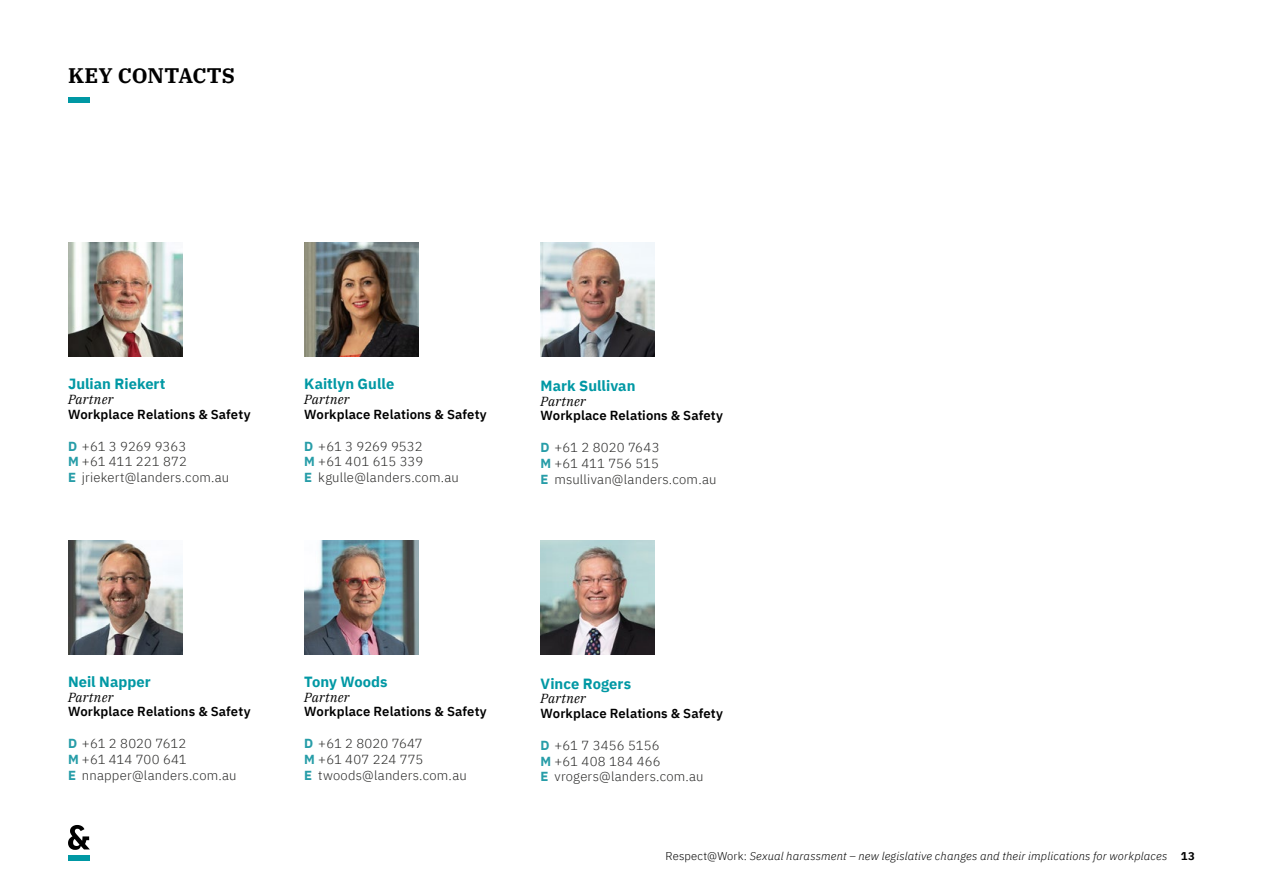
<style>
.page{position:relative;width:1263px;height:893px;background:#fff}
.page>*{position:absolute;margin:0;border:0;box-sizing:border-box;transform-origin:0 0}
.t1{font:700 21px "IBM Plex Serif";letter-spacing:.01em;color:#000}
.t2{font:700 14.7px "IBM Plex Sans";letter-spacing:.005em;color:#0098a4}
.t3{font:300 13.05px/15.8px "IBM Plex Sans";letter-spacing:.015em;color:#282827}
.t4{font:600 13.05px "IBM Plex Sans";letter-spacing:.005em;color:#000}
.t5{font:italic 13.05px "IBM Plex Serif";letter-spacing:.015em;color:#000}
.t6{font:italic 300 11.25px "IBM Plex Sans";letter-spacing:.015em;color:#000}
.s1{font-weight:700;color:#279da8}
.s2{font-style:normal}
.s3{font-weight:700;font-style:normal}
</style>
<div class="page">
<div style="left:68px;top:855px;width:22px;height:5px;background:#0098a4"></div>
<svg style="left:68px;top:825px;width:22px;height:25px"></svg>
<img style="left:68px;top:242px;width:114px;height:114px">
<img style="left:304px;top:242px;width:114px;height:114px">
<img style="left:541px;top:242px;width:114px;height:114px">
<img style="left:68px;top:540px;width:114px;height:114px">
<img style="left:304px;top:540px;width:114px;height:114px">
<img style="left:541px;top:540px;width:114px;height:114px">
<div style="left:68px;top:97px;width:21px;height:6px;background:#0098a4"></div>
<h1 class="t1" style="left:68px;top:59px;width:169px">KEY CONTACTS</h1>
<p class="t2" style="left:68px;top:372px;width:99px">Julian Riekert</p>
<p class="t5" style="left:68px;top:389px;width:47px">Partner</p>
<p class="t4" style="left:68px;top:404px;width:184px">Workplace Relations &amp; Safety</p>
<p class="t3" style="left:68px;top:437px;width:163px"><span class="s1">D</span> +61 3 9269 9363<br><span class="s1">M</span> +61 411 221 872<br><span class="s1">E</span> jriekert@landers.com.au</p>
<p class="t2" style="left:304px;top:372px;width:92px">Kaitlyn Gulle</p>
<p class="t5" style="left:304px;top:389px;width:47px">Partner</p>
<p class="t4" style="left:304px;top:404px;width:184px">Workplace Relations &amp; Safety</p>
<p class="t3" style="left:304px;top:437px;width:156px"><span class="s1">D</span> +61 3 9269 9532<br><span class="s1">M</span> +61 401 615 339<br><span class="s1">E</span> kgulle@landers.com.au</p>
<p class="t2" style="left:541px;top:374px;width:96px">Mark Sullivan</p>
<p class="t5" style="left:541px;top:391px;width:47px">Partner</p>
<p class="t4" style="left:541px;top:405px;width:184px">Workplace Relations &amp; Safety</p>
<p class="t3" style="left:541px;top:439px;width:177px"><span class="s1">D</span> +61 2 8020 7643<br><span class="s1">M</span> +61 411 756 515<br><span class="s1">E</span> msullivan@landers.com.au</p>
<p class="t2" style="left:68px;top:670px;width:84px">Neil Napper</p>
<p class="t5" style="left:68px;top:687px;width:47px">Partner</p>
<p class="t4" style="left:68px;top:702px;width:184px">Workplace Relations &amp; Safety</p>
<p class="t3" style="left:68px;top:735px;width:170px"><span class="s1">D</span> +61 2 8020 7612<br><span class="s1">M</span> +61 414 700 641<br><span class="s1">E</span> nnapper@landers.com.au</p>
<p class="t2" style="left:304px;top:670px;width:85px">Tony Woods</p>
<p class="t5" style="left:304px;top:687px;width:47px">Partner</p>
<p class="t4" style="left:304px;top:702px;width:184px">Workplace Relations &amp; Safety</p>
<p class="t3" style="left:304px;top:735px;width:164px"><span class="s1">D</span> +61 2 8020 7647<br><span class="s1">M</span> +61 407 224 775<br><span class="s1">E</span> twoods@landers.com.au</p>
<p class="t2" style="left:541px;top:672px;width:92px">Vince Rogers</p>
<p class="t5" style="left:541px;top:689px;width:47px">Partner</p>
<p class="t4" style="left:541px;top:703px;width:184px">Workplace Relations &amp; Safety</p>
<p class="t3" style="left:541px;top:736px;width:165px"><span class="s1">D</span> +61 7 3456 5156<br><span class="s1">M</span> +61 408 184 466<br><span class="s1">E</span> vrogers@landers.com.au</p>
<p class="t6" style="left:665px;top:848px;width:531px"><span class="s2">Respect@Work:</span> Sexual harassment – new legislative changes and their implications for workplaces <span class="s3">13</span></p>
</div>
